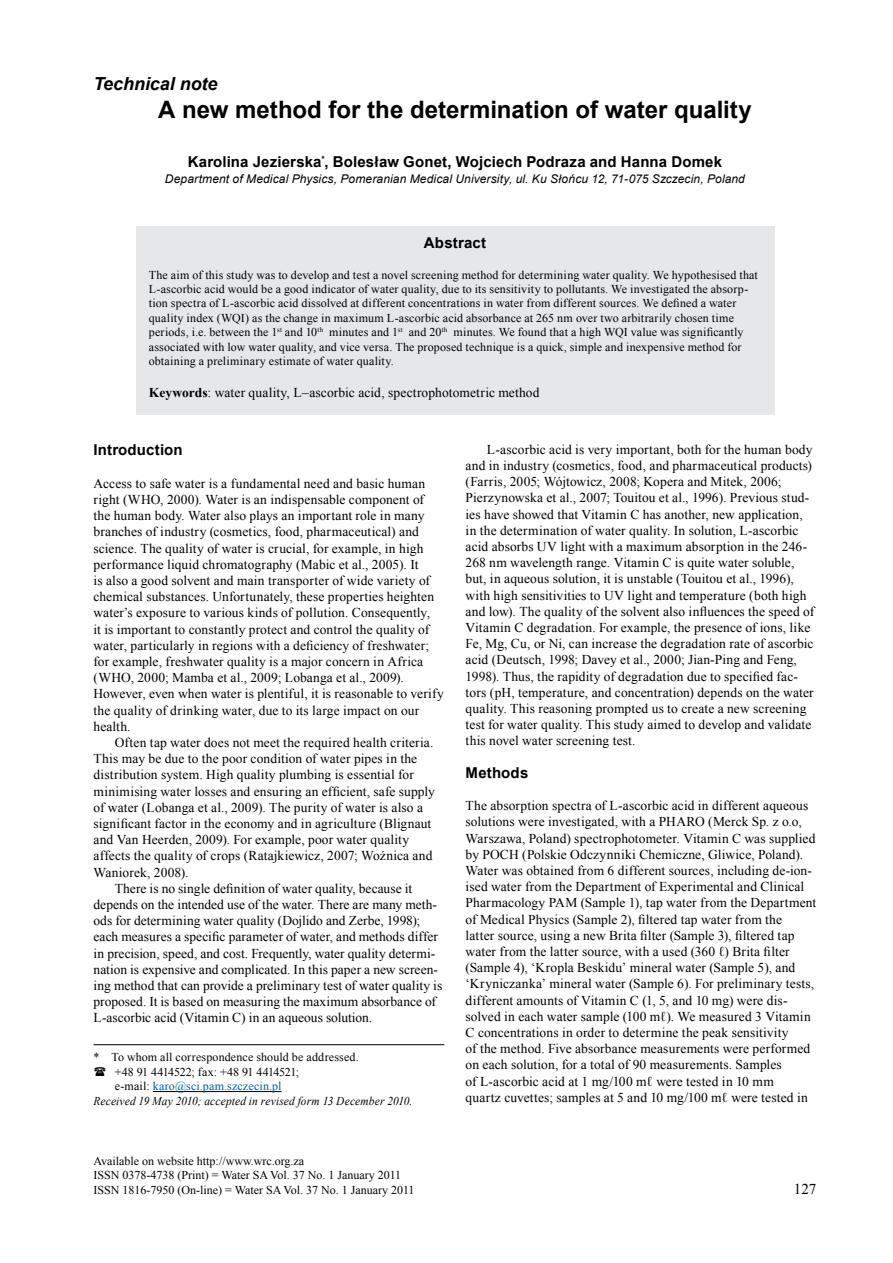
<style>
.page{position:relative;width:893px;height:1263px;background:#fff}
.page>*{position:absolute;margin:0;border:0;box-sizing:border-box;transform-origin:0 0}
.t1{font:700 24px "Arial";color:#000}
.t2{font:italic 700 18px "Arial";letter-spacing:-.005em;color:#000}
.t3{font:700 15px "Arial";letter-spacing:.01em;color:#000}
.t4{font:15px "Times New Roman";color:#000}
.t5{font:13.5px/16.2px "Times New Roman";letter-spacing:.01em;color:#000}
.t6{font:12px/14.4px "Times New Roman";letter-spacing:.01em;color:#000}
.t7{font:italic 12px "Arial";letter-spacing:.01em;color:#000}
.t8{font:italic 12px "Times New Roman";letter-spacing:.015em;color:#000;scale:.95 1}
.t9{font:12px "Times New Roman";letter-spacing:.015em;color:#005baa}
.t10{font:12px "Times New Roman";letter-spacing:-.025em;color:#000}
.s1{font-weight:700}
.s2{color:#000}
</style>
<div class="page">
<div style="left:136px;top:226px;width:638px;height:189px;background:#e5e7e8"></div>
<hr style="left:153px;top:1091px;width:129px;height:1px;background:#000">
<hr style="left:94px;top:1044px;width:350px;height:1px;background:#000">
<h2 class="t2" style="left:94px;top:72px;width:126px">Technical note</h2>
<h1 class="t1" style="left:158px;top:94px;width:595px">A new method for the determination of water quality</h1>
<p class="t3" style="left:188px;top:152px;width:536px">Karolina Jezierska<sup>*</sup>, Bolesław Gonet, Wojciech Podraza and Hanna Domek</p>
<p class="t7" style="left:165px;top:171px;width:581px">Department of Medical Physics, Pomeranian Medical University, ul. Ku Słońcu 12, 71-075 Szczecin, Poland</p>
<p class="t3" style="left:424px;top:233px;width:64px">Abstract</p>
<p class="t6" style="left:149px;top:267px;width:611px">The aim of this study was to develop and test a novel screening method for determining water quality. We hypothesised that L-ascorbic acid would be a good indicator of water quality, due to its sensitivity to pollutants. We investigated the absorp&shy;tion spectra of L‑ascorbic acid dissolved at different concentrations in water from different sources. We defined a water quality index (WQI) as the change in maximum L-ascorbic acid absorbance at 265 nm over two arbitrarily chosen time periods, i.e. between the 1<sup>st</sup> and 10<sup>th</sup> minutes and 1<sup>st</sup> and 20<sup>th</sup> minutes. We found that a high WQI value was significantly associated with low water quality, and vice versa. The proposed technique is a quick, simple and inexpensive method for obtaining a preliminary estimate of water quality.</p>
<p class="t5" style="left:149px;top:385px;width:392px"><span class="s1">Keywords</span>: water quality, L–ascorbic acid, spectrophotometric method</p>
<p class="t3" style="left:94px;top:440px;width:91px">Introduction</p>
<p class="t5" style="left:94px;top:475px;width:352px">Access to safe water is a fundamental need and basic human right (WHO, 2000). Water is an indispensable component of the human body. Water also plays an important role in many branches of industry (cosmetics, food, pharmaceutical) and science. The quality of water is crucial, for example, in high performance liquid chromatography (Mabic et al., 2005). It<br>is also a good solvent and main transporter of wide variety of chemical substances. Unfortunately, these properties heighten water’s exposure to various kinds of pollution. Consequently,<br>it is important to constantly protect and control the quality of water, particularly in regions with a deficiency of freshwater; for example, freshwater quality is a major concern in Africa (WHO, 2000; Mamba et al., 2009; Lobanga et al., 2009).<br>However, even when water is plentiful, it is reasonable to verify the quality of drinking water, due to its large impact on our health.</p>
<p class="t5" style="left:115px;top:734px;width:320px">Often tap water does not meet the required health criteria.</p>
<p class="t5" style="left:94px;top:750px;width:325px">This may be due to the poor condition of water pipes in the</p>
<p class="t5" style="left:94px;top:766px;width:322px">distribution system. High quality plumbing is essential for</p>
<p class="t5" style="left:94px;top:783px;width:343px">minimising water losses and ensuring an efficient, safe supply</p>
<p class="t5" style="left:94px;top:799px;width:331px">of water (Lobanga et al., 2009). The purity of water is also a</p>
<p class="t5" style="left:94px;top:815px;width:339px">significant factor in the economy and in agriculture (Blignaut</p>
<p class="t5" style="left:94px;top:831px;width:317px">and Van Heerden, 2009). For example, poor water quality</p>
<p class="t5" style="left:94px;top:847px;width:340px">affects the quality of crops (Ratajkiewicz, 2007; Woźnica and</p>
<p class="t5" style="left:94px;top:864px;width:97px">Waniorek, 2008).</p>
<p class="t5" style="left:115px;top:880px;width:299px">There is no single definition of water quality, because it</p>
<p class="t5" style="left:94px;top:896px;width:345px">depends on the intended use of the water. There are many meth-</p>
<p class="t5" style="left:94px;top:912px;width:328px">ods for determining water quality (Dojlido and Zerbe, 1998);</p>
<p class="t5" style="left:94px;top:928px;width:346px">each measures a specific parameter of water, and methods differ</p>
<p class="t5" style="left:94px;top:945px;width:343px">in precision, speed, and cost. Frequently, water quality determi-</p>
<p class="t5" style="left:94px;top:961px;width:346px">nation is expensive and complicated. In this paper a new screen-</p>
<p class="t5" style="left:94px;top:977px;width:350px">ing method that can provide a preliminary test of water quality is</p>
<p class="t5" style="left:94px;top:993px;width:344px">proposed. It is based on measuring the maximum absorbance of</p>
<p class="t5" style="left:94px;top:1009px;width:280px">L-ascorbic acid (Vitamin C) in an aqueous solution.</p>
<p class="t6" style="left:94px;top:1050px;width:267px">* To whom all correspondence should be addressed.</p>
<p class="t10" style="left:115px;top:1064px;width:186px">+48 91 4414522; fax: +48 91 4414521;</p>
<p class="t9" style="left:115px;top:1078px;width:168px"><span class="s2">e-mail:</span> karo@sci.pam.szczecin.pl</p>
<p class="t8" style="left:94px;top:1092px;width:337px">Received 19 May 2010; accepted in revised form 13 December 2010.</p>
<p class="t6" style="left:94px;top:1153px;width:323px">Available on website http://www.wrc.org.za<br>ISSN 0378-4738 (Print) = Water SA Vol. 37 No. 1 January 2011<br>ISSN 1816-7950 (On-line) = Water SA Vol. 37 No. 1 January 2011</p>
<p class="t5" style="left:466px;top:441px;width:350px;text-indent:21px">L-ascorbic acid is very important, both for the human body and in industry (cosmetics, food, and pharmaceutical products) (Farris, 2005; Wójtowicz, 2008; Kopera and Mitek, 2006; Pierzynowska et al., 2007; Touitou et al., 1996). Previous stud&shy;ies have showed that Vitamin C has another, new application, in the determination of water quality. In solution, L‑ascorbic acid absorbs UV light with a maximum absorption in the 246- 268 nm wavelength range. Vitamin C is quite water soluble, but, in aqueous solution, it is unstable (Touitou et al., 1996), with high sensitivities to UV light and temperature (both high and low). The quality of the solvent also influences the speed of Vitamin C degradation. For example, the presence of ions, like Fe, Mg, Cu, or Ni, can increase the degradation rate of ascorbic acid (Deutsch, 1998; Davey et al., 2000; Jian-Ping and Feng, 1998). Thus, the rapidity of degradation due to specified fac&shy;tors (pH, temperature, and concentration) depends on the water quality. This reasoning prompted us to create a new screening test for water quality. This study aimed to develop and validate this novel water screening test.</p>
<p class="t3" style="left:466px;top:763px;width:64px">Methods</p>
<p class="t5" style="left:466px;top:797px;width:352px">The absorption spectra of L-ascorbic acid in different aqueous solutions were investigated, with a PHARO (Merck Sp. z o.o, Warszawa, Poland) spectrophotometer. Vitamin C was supplied by POCH (Polskie Odczynniki Chemiczne, Gliwice, Poland).<br>Water was obtained from 6 different sources, including de-ion&shy;ised water from the Department of Experimental and Clinical Pharmacology PAM (Sample 1), tap water from the Department of Medical Physics (Sample 2), filtered tap water from the<br>latter source, using a new Brita filter (Sample 3), filtered tap water from the latter source, with a used (360 ℓ) Brita filter (Sample 4), ‘Kropla Beskidu’ mineral water (Sample 5), and ‘Kryniczanka’ mineral water (Sample 6). For preliminary tests, different amounts of Vitamin C (1, 5, and 10 mg) were dis&shy;solved in each water sample (100 mℓ). We measured 3 Vitamin C concentrations in order to determine the peak sensitivity<br>of the method. Five absorbance measurements were performed on each solution, for a total of 90 measurements. Samples<br>of L-ascorbic acid at 1 mg/100 mℓ were tested in 10 mm<br>quartz cuvettes; samples at 5 and 10 mg/100 mℓ were tested in</p>
<p class="t4" style="left:794px;top:1179px;width:24px">127</p>
</div>
